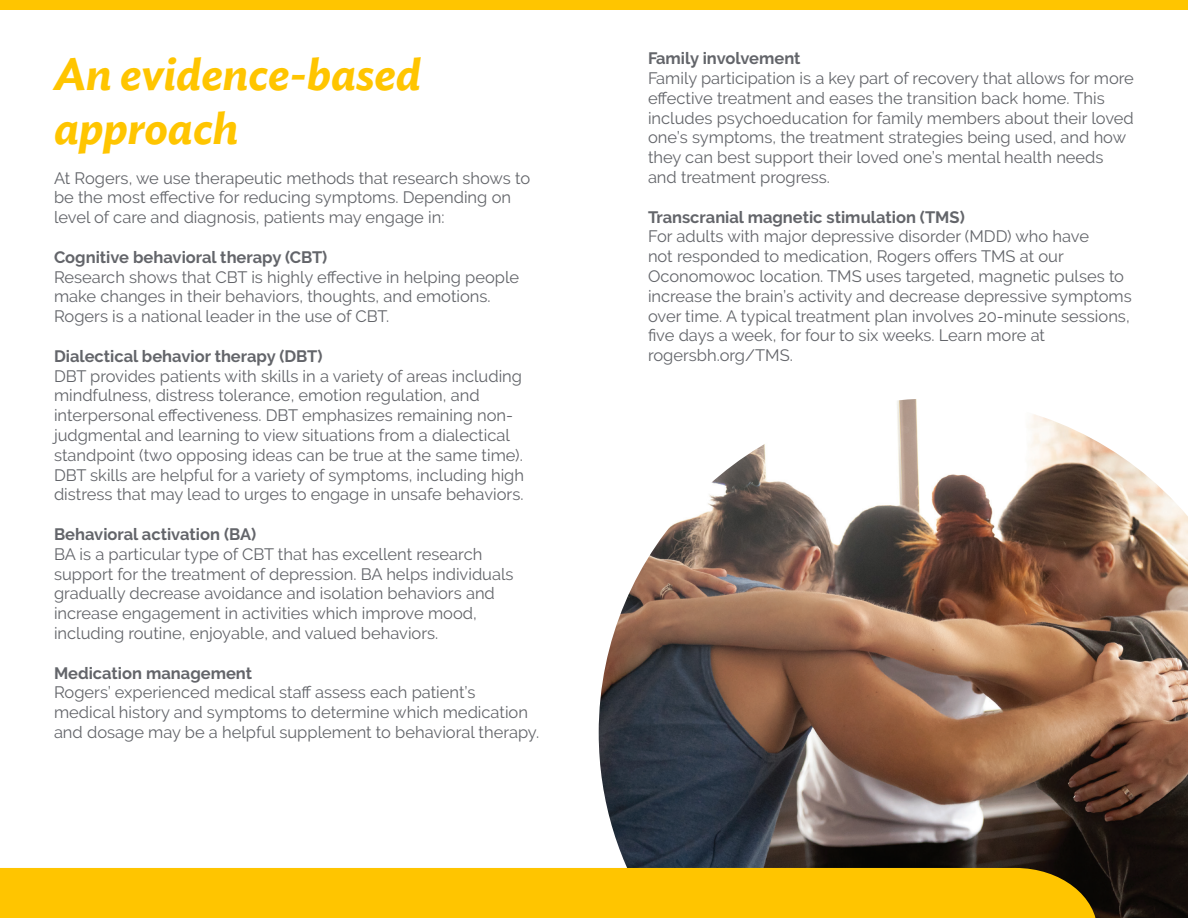
<style>
.page{position:relative;width:1188px;height:918px;background:#fff}
.page>*{position:absolute;margin:0;border:0;box-sizing:border-box;transform-origin:0 0}
.t1{font:italic 600 45px/54px "Ideal Sans";color:#ffc500}
.t2{font:16.5px/19.8px "Raleway";color:#63656a}
.t3{font:700 16.5px "Raleway";color:#63656a}
</style>
<div class="page">
<img style="left:599px;top:399px;width:589px;height:519px">
<div style="left:0;top:868px;width:1097px;height:50px;background:#ffc500"></div>
<div style="left:0;top:0;width:1188px;height:10px;background:#ffc500"></div>
<p class="t1" style="left:54px;top:44px;width:369px">An evidence-based approach</p>
<p class="t2" style="left:54px;top:168px;width:478px">At Rogers, we use therapeutic methods that research shows to be the most effective for reducing symptoms. Depending on level of care and diagnosis, patients may engage in:</p>
<p class="t3" style="left:54px;top:248px;width:275px">Cognitive behavioral therapy (CBT)</p>
<p class="t2" style="left:54px;top:267px;width:467px">Research shows that CBT is highly effective in helping people make changes in their behaviors, thoughts, and emotions.<br>Rogers is a national leader in the use of CBT.</p>
<p class="t3" style="left:54px;top:347px;width:270px">Dialectical behavior therapy (DBT)</p>
<p class="t2" style="left:54px;top:366px;width:472px">DBT provides patients with skills in a variety of areas including mindfulness, distress tolerance, emotion regulation, and interpersonal effectiveness. DBT emphasizes remaining non&shy;judgmental and learning to view situations from a dialectical standpoint (two opposing ideas can be true at the same time).<br>DBT skills are helpful for a variety of symptoms, including high distress that may lead to urges to engage in unsafe behaviors.</p>
<p class="t3" style="left:54px;top:525px;width:204px">Behavioral activation (BA)</p>
<p class="t2" style="left:54px;top:544px;width:461px">BA is a particular type of CBT that has excellent research support for the treatment of depression. BA helps individuals gradually decrease avoidance and isolation behaviors and increase engagement in activities which improve mood, including routine, enjoyable, and valued behaviors.</p>
<p class="t3" style="left:54px;top:663px;width:200px">Medication management</p>
<p class="t2" style="left:54px;top:683px;width:487px">Rogers’ experienced medical staff assess each patient’s medical history and symptoms to determine which medication and dosage may be a helpful supplement to behavioral therapy.</p>
<p class="t3" style="left:648px;top:49px;width:154px">Family involvement</p>
<p class="t2" style="left:648px;top:68px;width:487px">Family participation is a key part of recovery that allows for more effective treatment and eases the transition back home. This includes psychoeducation for family members about their loved one’s symptoms, the treatment strategies being used, and how they can best support their loved one’s mental health needs and treatment progress.</p>
<p class="t3" style="left:648px;top:207px;width:318px">Transcranial magnetic stimulation (TMS)</p>
<p class="t2" style="left:648px;top:227px;width:485px">For adults with major depressive disorder (MDD) who have<br>not responded to medication, Rogers offers TMS at our Oconomowoc location. TMS uses targeted, magnetic pulses to increase the brain’s activity and decrease depressive symptoms over time. A typical treatment plan involves 20-minute sessions, five days a week, for four to six weeks. Learn more at</p>
<p class="t2" style="left:648px;top:345px;width:146px">rogersbh.org/TMS.</p>
</div>
